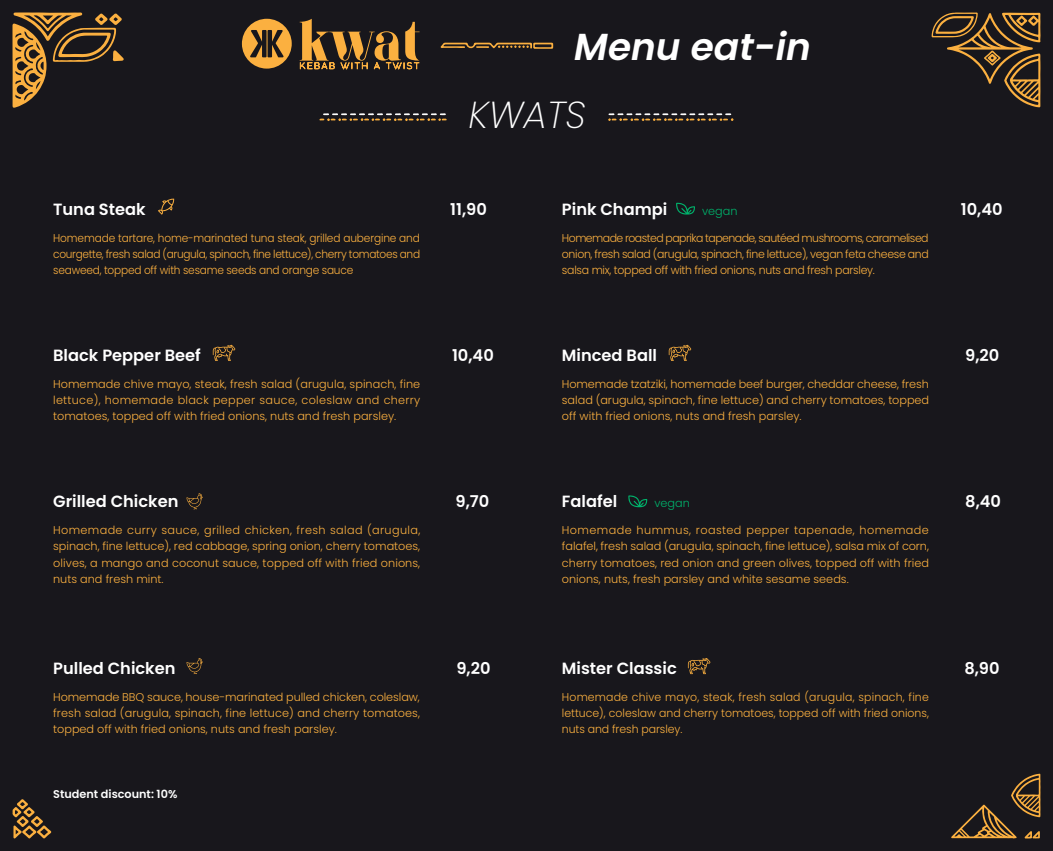
<style>
.page{position:relative;width:1053px;height:851px;background:#fff}
.page>*{position:absolute;margin:0;border:0;box-sizing:border-box;transform-origin:0 0}
.t1{font:italic 600 37.5px "Poppins";color:#fff}
.t2{font:italic 200 37.5px "Poppins";color:#fff}
.t3{font:600 16.25px "Poppins";color:#fff}
.t4{font:300 11.25px/16.2px "Poppins";color:#fbb040;text-align:justify}
.t5{font:300 11.25px/16.2px "Poppins";color:#fbb040;text-align:justify;scale:.94 1}
.t6{font:600 11.25px "Poppins";color:#fff}
.t7{font:300 11.25px "Poppins";color:#00b26b}
</style>
<div class="page">
<div style="left:0;top:0;width:1052px;height:850px;background:#18171c"></div>
<svg style="left:12px;top:12px;width:112px;height:96px"></svg>
<svg style="left:931px;top:12px;width:109px;height:95px"></svg>
<svg style="left:12px;top:799px;width:39px;height:39px"></svg>
<svg style="left:951px;top:773px;width:89px;height:65px"></svg>
<svg style="left:608px;top:113px;width:125px;height:8px"></svg>
<svg style="left:319px;top:113px;width:127px;height:8px"></svg>
<svg style="left:440px;top:43px;width:113px;height:6px"></svg>
<svg style="left:299px;top:19px;width:120px;height:51px"></svg>
<svg style="left:242px;top:18px;width:50px;height:51px"></svg>
<svg style="left:213px;top:345px;width:22px;height:16px"></svg>
<svg style="left:668px;top:345px;width:23px;height:16px"></svg>
<svg style="left:687px;top:658px;width:23px;height:16px"></svg>
<svg style="left:186px;top:658px;width:17px;height:16px"></svg>
<svg style="left:158px;top:199px;width:16px;height:16px"></svg>
<svg style="left:676px;top:203px;width:19px;height:11px"></svg>
<svg style="left:628px;top:495px;width:19px;height:12px"></svg>
<svg style="left:186px;top:493px;width:17px;height:16px"></svg>
<h1 class="t1" style="left:574px;top:25px;width:238px">Menu eat-in</h1>
<h1 class="t2" style="left:468px;top:93px;width:119px">KWATS</h1>
<h2 class="t3" style="left:53px;top:199px;width:94px">Tuna Steak</h2>
<h2 class="t3" style="left:450px;top:199px;width:38px">11,90</h2>
<p class="t5" style="left:53px;top:229px;width:392px">Homemade tartare, home-marinated tuna steak, grilled aubergine and courgette, fresh salad (arugula, spinach, fine lettuce), cherry tomatoes and seaweed, topped off with sesame seeds and orange sauce</p>
<h2 class="t3" style="left:53px;top:346px;width:149px">Black Pepper Beef</h2>
<h2 class="t3" style="left:452px;top:346px;width:43px">10,40</h2>
<p class="t4" style="left:53px;top:376px;width:368px">Homemade chive mayo, steak, fresh salad (arugula, spinach, fine lettuce), homemade black pepper sauce, coleslaw and cherry tomatoes, topped off with fried onions, nuts and fresh parsley.</p>
<h2 class="t3" style="left:53px;top:492px;width:127px">Grilled Chicken</h2>
<h2 class="t3" style="left:455px;top:492px;width:35px">9,70</h2>
<p class="t4" style="left:53px;top:522px;width:368px">Homemade curry sauce, grilled chicken, fresh salad (arugula, spinach, fine lettuce), red cabbage, spring onion, cherry tomatoes, olives, a mango and coconut sauce, topped off with fried onions, nuts and fresh mint.</p>
<h2 class="t3" style="left:53px;top:658px;width:124px">Pulled Chicken</h2>
<h2 class="t3" style="left:456px;top:658px;width:36px">9,20</h2>
<p class="t4" style="left:53px;top:688px;width:368px">Homemade BBQ sauce, house-marinated pulled chicken, coleslaw, fresh salad (arugula, spinach, fine lettuce) and cherry tomatoes, topped off with fried onions, nuts and fresh parsley.</p>
<p class="t6" style="left:53px;top:787px;width:126px">Student discount: 10%</p>
<h2 class="t3" style="left:562px;top:199px;width:107px">Pink Champi</h2>
<h2 class="t3" style="left:960px;top:199px;width:43px">10,40</h2>
<p class="t4" style="left:562px;top:229px;width:368px">Homemade roasted paprika tapenade, sautéed mushrooms, caramelised onion, fresh salad (arugula, spinach, fine lettuce), vegan feta cheese and salsa mix, topped off with fried onions, nuts and fresh parsley.</p>
<p class="t7" style="left:702px;top:204px;width:37px">vegan</p>
<h2 class="t3" style="left:562px;top:346px;width:97px">Minced Ball</h2>
<h2 class="t3" style="left:965px;top:346px;width:36px">9,20</h2>
<p class="t4" style="left:562px;top:376px;width:369px">Homemade tzatziki, homemade beef burger, cheddar cheese, fresh salad (arugula, spinach, fine lettuce) and cherry tomatoes, topped off with fried onions, nuts and fresh parsley.</p>
<h2 class="t3" style="left:562px;top:492px;width:57px">Falafel</h2>
<h2 class="t3" style="left:965px;top:492px;width:37px">8,40</h2>
<p class="t4" style="left:562px;top:522px;width:368px">Homemade hummus, roasted pepper tapenade, homemade falafel, fresh salad (arugula, spinach, fine lettuce), salsa mix of corn, cherry tomatoes, red onion and green olives, topped off with fried onions, nuts, fresh parsley and white sesame seeds.</p>
<p class="t7" style="left:654px;top:496px;width:37px">vegan</p>
<h2 class="t3" style="left:562px;top:658px;width:116px">Mister Classic</h2>
<h2 class="t3" style="left:964px;top:658px;width:37px">8,90</h2>
<p class="t4" style="left:562px;top:688px;width:368px">Homemade chive mayo, steak, fresh salad (arugula, spinach, fine lettuce), coleslaw and cherry tomatoes, topped off with fried onions, nuts and fresh parsley.</p>
</div>
